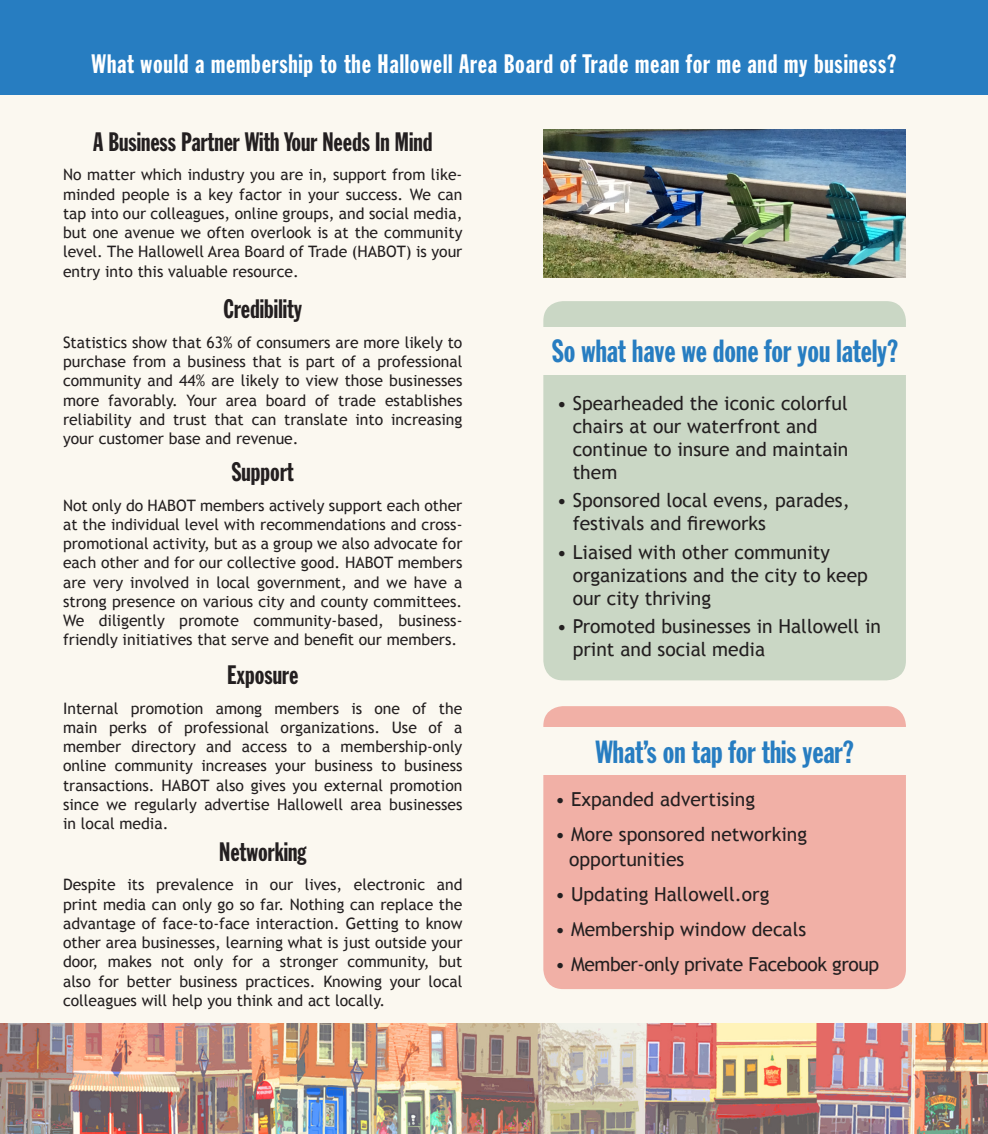
<style>
.page{position:relative;width:988px;height:1134px;background:#fff}
.page>*{position:absolute;margin:0;border:0;box-sizing:border-box;transform-origin:0 0}
.Body_Text{font:31.5px "Franklin Gothic Extra Cond";color:#277dc1}
.Body_Text-2{font:26.25px "Franklin Gothic Extra Cond";letter-spacing:.03em;color:#fff}
.Body_Text-3{font:26.25px "Franklin Gothic Extra Cond";color:#231f20}
.Body_Text-4{font:19.25px/23.1px "Trebuchet MS";color:#231f20}
.Body_Text-5{font:19.25px "Trebuchet MS";letter-spacing:-.02em;color:#231f20}
.Body_Text-6{font:15.75px/19.2px "Trebuchet MS";color:#231f20;text-align:justify}
</style>
<div class="page">
<div style="left:0;top:0;width:987px;height:1134px;background:#fbf8f0"></div>
<div style="left:0;top:0;width:987px;height:94px;background:#277dc1"></div>
<img style="left:0;top:1024px;width:987px;height:110px">
<img style="left:543px;top:130px;width:362px;height:148px">
<div style="left:543px;top:301px;width:362px;height:379px;background:#cad7c5;border-radius:20px"></div>
<div style="left:543px;top:706px;width:362px;height:283px;background:#f1b0a6;border-radius:20px"></div>
<div style="left:525px;top:328px;width:399px;height:47px;background:#fbf8f0"></div>
<div style="left:524px;top:727px;width:400px;height:47px;background:#fbf8f0"></div>
<p class="Body_Text-2" style="left:92px;top:50px;width:806px">What would a membership to the Hallowell Area Board of Trade mean for me and my business?</p>
<p class="Body_Text-3" style="left:93px;top:127px;width:341px">A Business Partner With Your Needs In Mind</p>
<p class="Body_Text-6" style="left:63px;top:165px;width:401px">No matter which industry you are in, support from like&shy;minded people is a key factor in your success. We can tap into our colleagues, online groups, and social media, but one avenue we often overlook is at the community level. The Hallowell Area Board of Trade (HABOT) is your entry into this valuable resource.</p>
<p class="Body_Text-3" style="left:223px;top:295px;width:80px">Credibility</p>
<p class="Body_Text-6" style="left:63px;top:333px;width:401px">Statistics show that 63% of consumers are more likely to purchase from a business that is part of a professional community and 44% are likely to view those businesses more favorably. Your area board of trade establishes reliability and trust that can translate into increasing your customer base and revenue.</p>
<p class="Body_Text-3" style="left:232px;top:458px;width:63px">Support</p>
<p class="Body_Text-6" style="left:63px;top:496px;width:401px">Not only do HABOT members actively support each other at the individual level with recommendations and cross&shy;promotional activity, but as a group we also advocate for each other and for our collective good. HABOT members are very involved in local government, and we have a strong presence on various city and county committees.<br>We diligently promote community-based, business&shy;friendly initiatives that serve and benefit our members.</p>
<p class="Body_Text-3" style="left:227px;top:661px;width:73px">Exposure</p>
<p class="Body_Text-6" style="left:63px;top:699px;width:401px">Internal promotion among members is one of the main perks of professional organizations. Use of a member directory and access to a membership-only online community increases your business to business transactions. HABOT also gives you external promotion since we regularly advertise Hallowell area businesses in local media.</p>
<p class="Body_Text-3" style="left:219px;top:837px;width:89px">Networking</p>
<p class="Body_Text-6" style="left:63px;top:875px;width:401px">Despite its prevalence in our lives, electronic and print media can only go so far. Nothing can replace the advantage of face-to-face interaction. Getting to know other area businesses, learning what is just outside your door, makes not only for a stronger community, but also for better business practices. Knowing your local colleagues will help you think and act locally.</p>
<p class="Body_Text" style="left:552px;top:334px;width:347px">So what have we done for you lately?</p>
<p class="Body_Text-4" style="left:572px;top:392px;width:277px;text-indent:-16px">• Spearheaded the iconic colorful chairs at our waterfront and continue to insure and maintain them</p>
<p class="Body_Text-4" style="left:572px;top:489px;width:278px;text-indent:-16px">• Sponsored local evens, parades, festivals and fireworks</p>
<p class="Body_Text-4" style="left:572px;top:541px;width:297px;text-indent:-16px">• Liaised with other community organizations and the city to keep our city thriving</p>
<p class="Body_Text-4" style="left:572px;top:615px;width:310px;text-indent:-16px">• Promoted businesses in Hallowell in print and social media</p>
<p class="Body_Text" style="left:595px;top:735px;width:260px">What’s on tap for this year?</p>
<p class="Body_Text-4" style="left:555px;top:788px;width:201px">• Expanded advertising</p>
<p class="Body_Text-4" style="left:569px;top:822px;width:239px;line-height:24.5px;text-indent:-14px">• More sponsored networking opportunities</p>
<p class="Body_Text-4" style="left:555px;top:882px;width:216px">• Updating Hallowell.org</p>
<p class="Body_Text-4" style="left:555px;top:917px;width:252px">• Membership window decals</p>
<p class="Body_Text-5" style="left:555px;top:952px;width:325px">• Member-only private Facebook group</p>
</div>
